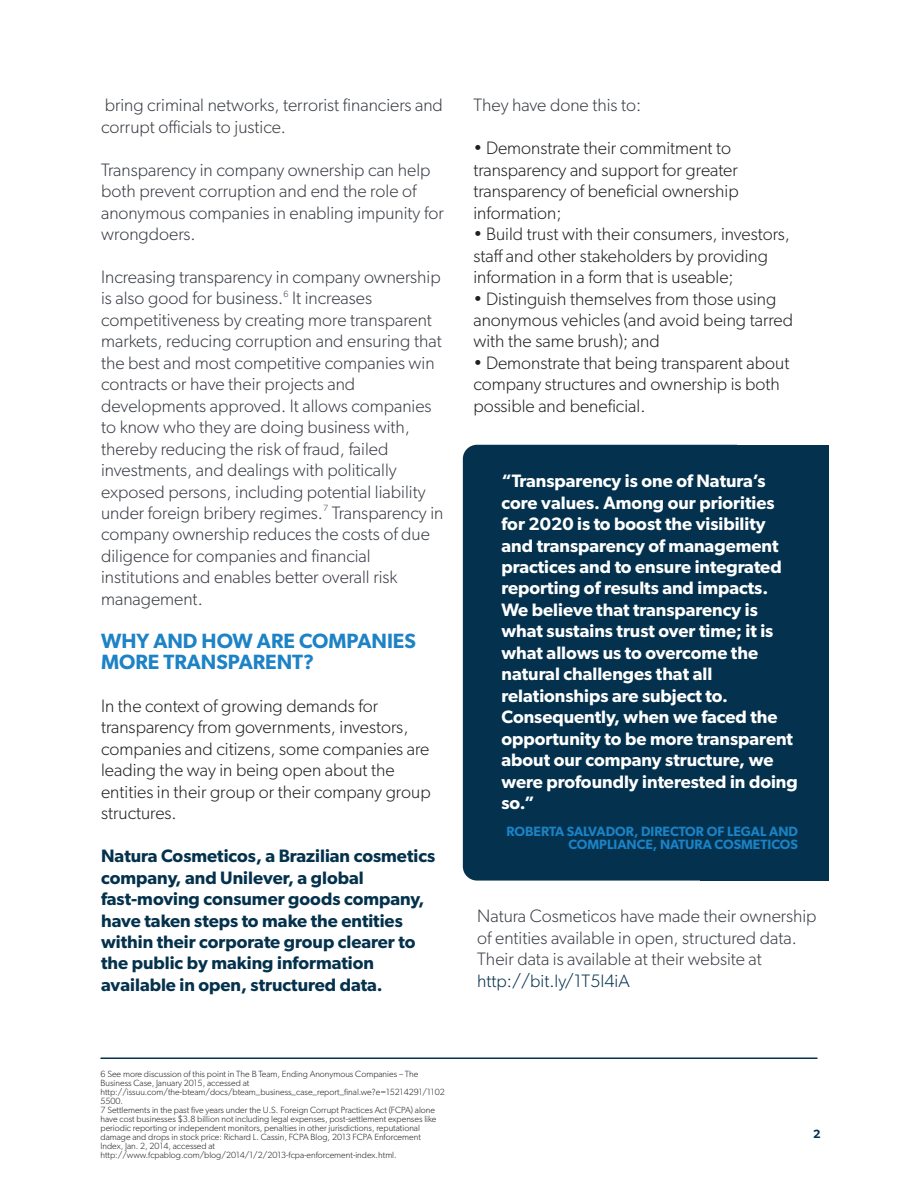
<style>
.page{position:relative;width:918px;height:1188px;background:#fff}
.page>*{position:absolute;margin:0;border:0;box-sizing:border-box;transform-origin:0 0}
.t1{font:600 20.7px/21.5px "Gibson";color:#1d83c6}
.t2{font:300 18px/21.5px "Gibson";color:#393d44}
.t3{font:300 18px/21.5px "Gibson";color:#231f20}
.t4{font:600 18px/21.5px "Gibson";color:#fff}
.t5{font:600 18px/21.5px "Gibson";color:#04314c}
.t6{font:300 18px "Gibson";color:#04314c}
.t7{font:600 13.5px/13.5px "Gibson";color:#1b82c5;text-align:right}
.t8{font:600 12px "Gibson";color:#04314d}
.t9{font:300 9px/9px "Gibson";color:#231f20}
</style>
<div class="page">
<hr style="left:100px;top:1058px;width:718px;height:1px;background:#04314d">
<div style="left:463px;top:445px;width:274px;height:436px;background:#04314d"></div>
<div style="left:700px;top:445px;width:129px;height:435px;background:#04314d"></div>
<p class="t2" style="left:101px;top:94px;width:343px">bring criminal networks, terrorist financiers and corrupt officials to justice.</p>
<p class="t2" style="left:101px;top:159px;width:344px">Transparency in company ownership can help both prevent corruption and end the role of anonymous companies in enabling impunity for wrongdoers.</p>
<p class="t2" style="left:101px;top:266px;width:344px">Increasing transparency in company ownership is also good for business.<sup>6</sup> It increases competitiveness by creating more transparent markets, reducing corruption and ensuring that the best and most competitive companies win contracts or have their projects and developments approved. It allows companies to know who they are doing business with, thereby reducing the risk of fraud, failed investments, and dealings with politically exposed persons, including potential liability under foreign bribery regimes.<sup>7</sup> Transparency in company ownership reduces the costs of due diligence for companies and financial institutions and enables better overall risk management.</p>
<p class="t1" style="left:101px;top:629px;width:316px">WHY AND HOW ARE COMPANIES<br>MORE TRANSPARENT?</p>
<p class="t3" style="left:101px;top:695px;width:331px">In the context of growing demands for transparency from governments, investors, companies and citizens, some companies are leading the way in being open about the entities in their group or their company group structures.</p>
<p class="t5" style="left:101px;top:845px;width:336px">Natura Cosmeticos, a Brazilian cosmetics company, and Unilever, a global fast-moving consumer goods company, have taken steps to make the entities within their corporate group clearer to the public by making information available in open, structured data.</p>
<p class="t2" style="left:473px;top:94px;width:170px">They have done this to:</p>
<p class="t3" style="left:473px;top:137px;width:267px">• Demonstrate their commitment to transparency and support for greater transparency of beneficial ownership information;</p>
<p class="t3" style="left:473px;top:223px;width:318px">• Build trust with their consumers, investors, staff and other stakeholders by providing information in a form that is useable;</p>
<p class="t3" style="left:473px;top:287px;width:321px">• Distinguish themselves from those using anonymous vehicles (and avoid being tarred with the same brush); and</p>
<p class="t3" style="left:473px;top:352px;width:318px">• Demonstrate that being transparent about company structures and ownership is both possible and beneficial.</p>
<p class="t4" style="left:501px;top:470px;width:298px">“Transparency is one of Natura’s core values. Among our priorities for 2020 is to boost the visibility and transparency of management practices and to ensure integrated reporting of results and impacts.<br>We believe that transparency is what sustains trust over time; it is what allows us to overcome the natural challenges that all relationships are subject to.<br>Consequently, when we faced the opportunity to be more transparent about our company structure, we were profoundly interested in doing so.”</p>
<p class="t7" style="left:506px;top:824px;width:293px">ROBERTA SALVADOR, DIRECTOR OF LEGAL AND<br>COMPLIANCE, NATURA COSMETICOS</p>
<p class="t2" style="left:477px;top:905px;width:341px">Natura Cosmeticos have made their ownership of entities available in open, structured data.<br>Their data is available at their website at</p>
<p class="t6" style="left:477px;top:970px;width:154px">http://bit.ly/1T5I4iA</p>
<p class="t9" style="left:100px;top:1070px;width:346px">6 See more discussion of this point in The B Team, Ending Anonymous Companies – The Business Case, January 2015, accessed at http://issuu.com/the-bteam/docs/bteam_business_case_report_final.we?e=15214291/1102<br>5500.<br>7 Settlements in the past five years under the U.S. Foreign Corrupt Practices Act (FCPA) alone have cost businesses $3.8 billion not including legal expenses, post-settlement expenses like periodic reporting or independent monitors, penalties in other jurisdictions, reputational damage and drops in stock price: Richard L. Cassin, FCPA Blog, 2013 FCPA Enforcement Index, Jan. 2, 2014, accessed at http://www.fcpablog.com/blog/2014/1/2/2013-fcpa-enforcement-index.html.</p>
<p class="t8" style="left:813px;top:1127px;width:9px">2</p>
</div>
